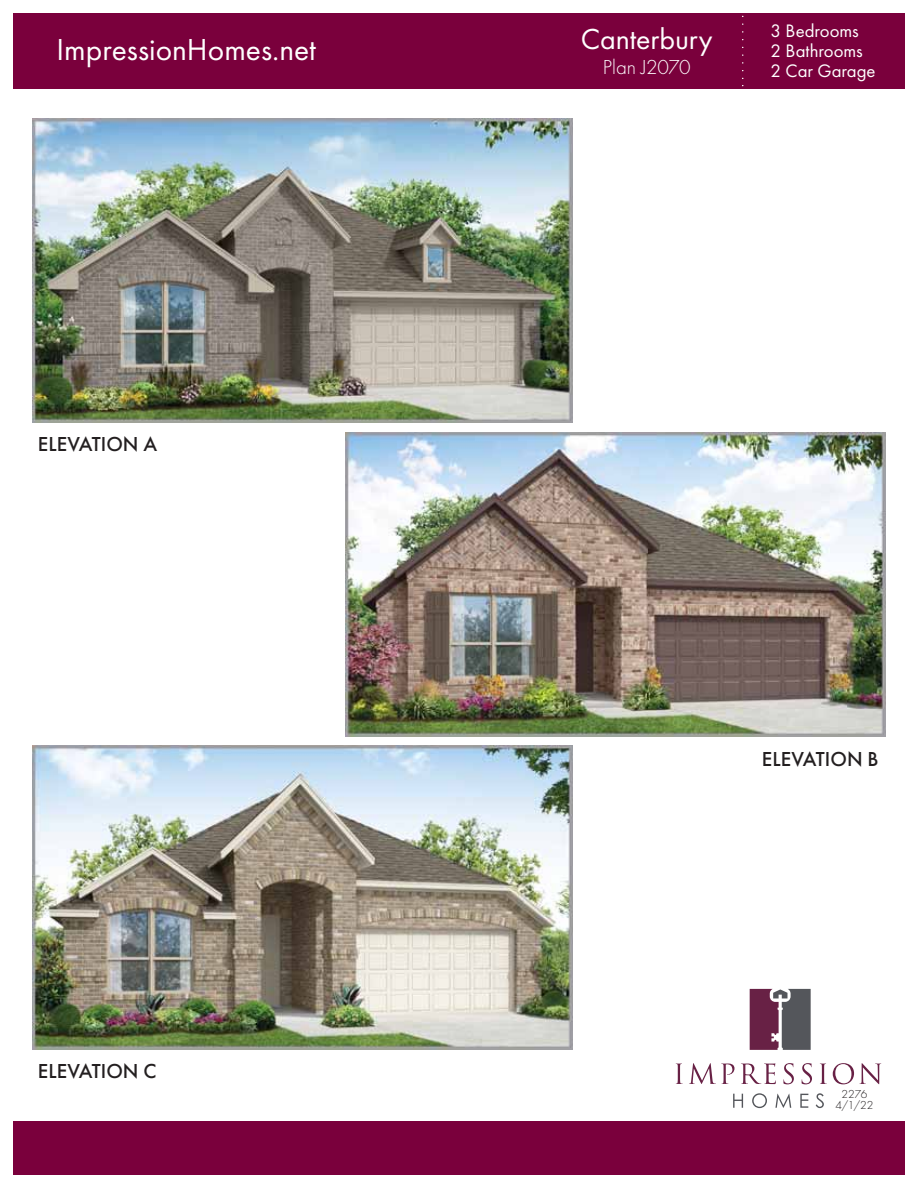
<style>
.page{position:relative;width:918px;height:1188px;background:#fff}
.page>*{position:absolute;margin:0;border:0;box-sizing:border-box;transform-origin:0 0}
.t1{font:31.5px "Futura PT";color:#fff}
.t2{font:30px "Futura PT";letter-spacing:-.005em;color:#fff}
.t3{font:500 21px "Futura PT";color:#231f20}
.t4{font:300 21px "Futura PT";letter-spacing:-.005em;color:#fff}
.t5{font:18.75px/20.2px "Futura PT";color:#fff}
.t6{font:300 12px/11.2px "Futura PT";letter-spacing:.005em;color:#231f20;text-align:center}
</style>
<div class="page">
<div style="left:14px;top:1121px;width:891px;height:54px;background:#7a003c"></div>
<svg style="left:733px;top:1094px;width:10px;height:14px"></svg>
<svg style="left:752px;top:1093px;width:15px;height:15px"></svg>
<svg style="left:775px;top:1094px;width:16px;height:14px"></svg>
<svg style="left:800px;top:1094px;width:8px;height:14px"></svg>
<svg style="left:816px;top:1093px;width:8px;height:15px"></svg>
<svg style="left:676px;top:1064px;width:7px;height:20px"></svg>
<svg style="left:689px;top:1063px;width:45px;height:21px"></svg>
<svg style="left:741px;top:1063px;width:35px;height:21px"></svg>
<svg style="left:783px;top:1063px;width:11px;height:21px"></svg>
<svg style="left:802px;top:1063px;width:10px;height:21px"></svg>
<svg style="left:820px;top:1064px;width:7px;height:20px"></svg>
<svg style="left:833px;top:1063px;width:48px;height:21px"></svg>
<svg style="left:750px;top:989px;width:61px;height:61px;background:#6e5162"></svg>
<div style="left:14px;top:14px;width:891px;height:75px;background:#7a003c"></div>
<img style="left:32px;top:118px;width:540px;height:305px">
<img style="left:346px;top:432px;width:540px;height:304px">
<img style="left:32px;top:745px;width:540px;height:304px">
<h1 class="t1" style="left:57px;top:36px;width:261px">ImpressionHomes.net</h1>
<p class="t3" style="left:38px;top:436px;width:121px">ELEVATION A</p>
<p class="t3" style="left:38px;top:1063px;width:120px">ELEVATION C</p>
<h2 class="t2" style="left:581px;top:25px;width:133px">Canterbury</h2>
<p class="t4" style="left:603px;top:57px;width:89px">Plan J2070</p>
<p class="t5" style="left:771px;top:21px;width:107px">3 Bedrooms<br>2 Bathrooms<br>2 Car Garage</p>
<p class="t3" style="left:762px;top:751px;width:118px">ELEVATION B</p>
<p class="t6" style="left:835px;top:1089px;width:39px">2276<br>4/1/22</p>
</div>
